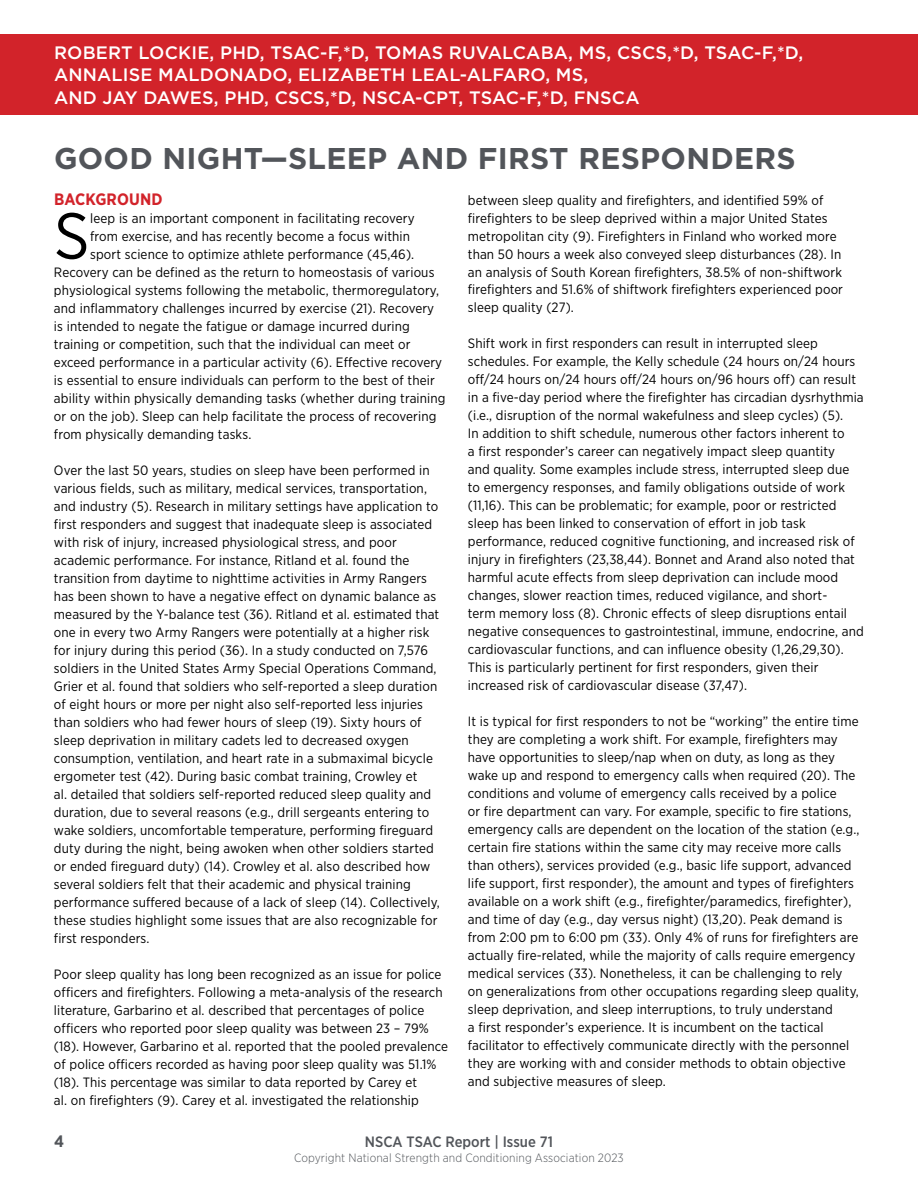
<style>
.page{position:relative;width:918px;height:1188px;background:#fff}
.page>*{position:absolute;margin:0;border:0;box-sizing:border-box;transform-origin:0 0}
.t1{font:64.95px "Gotham Narrow";color:#000}
.t2{font:700 30px "Gotham";letter-spacing:.01em;color:#52555a}
.t3{font:500 18px/22.5px "Gotham";letter-spacing:.01em;color:#fff}
.t4{font:700 16.5px "Gotham Narrow";letter-spacing:.01em;color:#d2232a}
.t5{font:700 16.5px "Gotham Narrow";color:#52555a}
.t6{font:500 15px "Gotham Narrow";color:#52555a}
.t7{font:13.5px/18px "Gotham Narrow";letter-spacing:.01em;color:#000}
.t8{font:300 12px "Gotham Narrow";letter-spacing:.01em;color:#52555a}
</style>
<div class="page">
<div style="left:0;top:34px;width:918px;height:81px;background:#d2232a"></div>
<h3 class="t3" style="left:54px;top:41px;width:751px">ROBERT LOCKIE, PHD, TSAC-F,*D, TOMAS RUVALCABA, MS, CSCS,*D, TSAC-F,*D,<br>ANNALISE MALDONADO, ELIZABETH LEAL-ALFARO, MS,<br>AND JAY DAWES, PHD, CSCS,*D, NSCA-CPT, TSAC-F,*D, FNSCA</h3>
<h2 class="t2" style="left:54px;top:138px;width:743px">GOOD NIGHT—SLEEP AND FIRST RESPONDERS</h2>
<p class="t4" style="left:54px;top:188px;width:110px">BACKGROUND</p>
<h1 class="t1" style="left:54px;top:196px;width:37px">S</h1>
<p class="t7" style="left:90px;top:209px;width:326px">leep is an important component in facilitating recovery</p>
<p class="t7" style="left:468px;top:191px;width:377px">between sleep quality and firefighters, and identified 59% of firefighters to be sleep deprived within a major United States metropolitan city (9). Firefighters in Finland who worked more than 50 hours a week also conveyed sleep disturbances (28). In an analysis of South Korean firefighters, 38.5% of non-shiftwork firefighters and 51.6% of shiftwork firefighters experienced poor sleep quality (27).</p>
<p class="t7" style="left:468px;top:334px;width:397px">Shift work in first responders can result in interrupted sleep schedules. For example, the Kelly schedule (24 hours on/24 hours off/24 hours on/24 hours off/24 hours on/96 hours off) can result in a five-day period where the firefighter has circadian dysrhythmia (i.e., disruption of the normal wakefulness and sleep cycles) (5).<br>In addition to shift schedule, numerous other factors inherent to<br>a first responder’s career can negatively impact sleep quantity<br>and quality. Some examples include stress, interrupted sleep due to emergency responses, and family obligations outside of work (11,16). This can be problematic; for example, poor or restricted sleep has been linked to conservation of effort in job task performance, reduced cognitive functioning, and increased risk of injury in firefighters (23,38,44). Bonnet and Arand also noted that harmful acute effects from sleep deprivation can include mood changes, slower reaction times, reduced vigilance, and short-<br>term memory loss (8). Chronic effects of sleep disruptions entail negative consequences to gastrointestinal, immune, endocrine, and cardiovascular functions, and can influence obesity (1,26,29,30).<br>This is particularly pertinent for first responders, given their increased risk of cardiovascular disease (37,47).</p>
<p class="t7" style="left:468px;top:712px;width:393px">It is typical for first responders to not be “working” the entire time they are completing a work shift. For example, firefighters may have opportunities to sleep/nap when on duty, as long as they wake up and respond to emergency calls when required (20). The conditions and volume of emergency calls received by a police<br>or fire department can vary. For example, specific to fire stations, emergency calls are dependent on the location of the station (e.g., certain fire stations within the same city may receive more calls than others), services provided (e.g., basic life support, advanced life support, first responder), the amount and types of firefighters available on a work shift (e.g., firefighter/paramedics, firefighter), and time of day (e.g., day versus night) (13,20). Peak demand is from 2:00 pm to 6:00 pm (33). Only 4% of runs for firefighters are actually fire-related, while the majority of calls require emergency medical services (33). Nonetheless, it can be challenging to rely on generalizations from other occupations regarding sleep quality, sleep deprivation, and sleep interruptions, to truly understand<br>a first responder’s experience. It is incumbent on the tactical facilitator to effectively communicate directly with the personnel they are working with and consider methods to obtain objective and subjective measures of sleep.</p>
<p class="t7" style="left:90px;top:227px;width:321px">from exercise, and has recently become a focus within</p>
<p class="t7" style="left:90px;top:245px;width:326px">sport science to optimize athlete performance (45,46).</p>
<p class="t7" style="left:54px;top:263px;width:382px">Recovery can be defined as the return to homeostasis of various</p>
<p class="t7" style="left:54px;top:281px;width:387px">physiological systems following the metabolic, thermoregulatory,</p>
<p class="t7" style="left:54px;top:299px;width:382px">and inflammatory challenges incurred by exercise (21). Recovery</p>
<p class="t7" style="left:54px;top:317px;width:358px">is intended to negate the fatigue or damage incurred during</p>
<p class="t7" style="left:54px;top:335px;width:358px">training or competition, such that the individual can meet or</p>
<p class="t7" style="left:54px;top:353px;width:390px">exceed performance in a particular activity (6). Effective recovery</p>
<p class="t7" style="left:54px;top:371px;width:382px">is essential to ensure individuals can perform to the best of their</p>
<p class="t7" style="left:54px;top:389px;width:393px">ability within physically demanding tasks (whether during training</p>
<p class="t7" style="left:54px;top:407px;width:384px">or on the job). Sleep can help facilitate the process of recovering</p>
<p class="t7" style="left:54px;top:425px;width:199px">from physically demanding tasks.</p>
<p class="t7" style="left:54px;top:461px;width:387px">Over the last 50 years, studies on sleep have been performed in various fields, such as military, medical services, transportation, and industry (5). Research in military settings have application to first responders and suggest that inadequate sleep is associated with risk of injury, increased physiological stress, and poor academic performance. For instance, Ritland et al. found the transition from daytime to nighttime activities in Army Rangers has been shown to have a negative effect on dynamic balance as measured by the Y-balance test (36). Ritland et al. estimated that one in every two Army Rangers were potentially at a higher risk for injury during this period (36). In a study conducted on 7,576 soldiers in the United States Army Special Operations Command, Grier et al. found that soldiers who self-reported a sleep duration of eight hours or more per night also self-reported less injuries than soldiers who had fewer hours of sleep (19). Sixty hours of sleep deprivation in military cadets led to decreased oxygen consumption, ventilation, and heart rate in a submaximal bicycle ergometer test (42). During basic combat training, Crowley et<br>al. detailed that soldiers self-reported reduced sleep quality and duration, due to several reasons (e.g., drill sergeants entering to wake soldiers, uncomfortable temperature, performing fireguard duty during the night, being awoken when other soldiers started or ended fireguard duty) (14). Crowley et al. also described how several soldiers felt that their academic and physical training performance suffered because of a lack of sleep (14). Collectively, these studies highlight some issues that are also recognizable for first responders.</p>
<p class="t7" style="left:54px;top:965px;width:396px">Poor sleep quality has long been recognized as an issue for police officers and firefighters. Following a meta-analysis of the research literature, Garbarino et al. described that percentages of police officers who reported poor sleep quality was between 23 – 79% (18). However, Garbarino et al. reported that the pooled prevalence of police officers recorded as having poor sleep quality was 51.1% (18). This percentage was similar to data reported by Carey et<br>al. on firefighters (9). Carey et al. investigated the relationship</p>
<p class="t5" style="left:54px;top:1130px;width:11px">4</p>
<p class="t6" style="left:365px;top:1132px;width:190px">NSCA TSAC Report | Issue 71</p>
<p class="t8" style="left:294px;top:1150px;width:331px">Copyright National Strength and Conditioning Association 2023</p>
</div>
